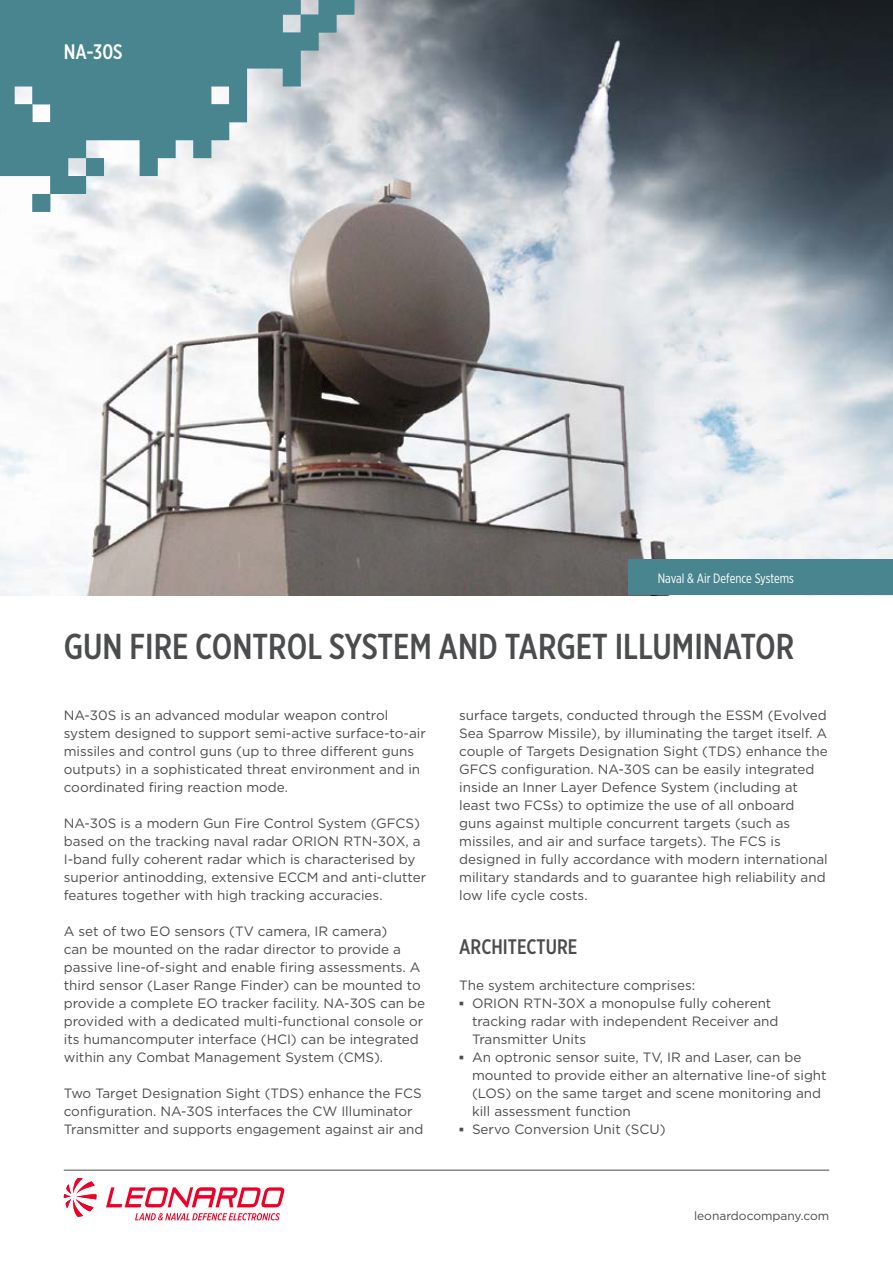
<style>
.page{position:relative;width:893px;height:1263px;background:#fff}
.page>*{position:absolute;margin:0;border:0;box-sizing:border-box;transform-origin:0 0}
.Title_1_-_24_26{font:500 36px "Gotham X Narrow";color:#4b4c4d}
.Title_2_-_14_18{font:500 21px "Gotham X Narrow";color:#4b4c4d}
.Title_2_-_14_18_whit{font:500 21px "Gotham X Narrow";color:#fff}
.Text_-_9_12{font:13.5px/18px "Gotham";color:#4b4c4d}
.LOB_-_9_11{font:13.5px "Gotham X Narrow";color:#fff}
.Web_-_8_10{font:12px "Gotham";color:#4b4c4d}
.s1{font-family:"Arial";font-weight:700}
</style>
<div class="page">
<img style="left:0;top:0;width:893px;height:595px">
<svg style="left:106px;top:1187px;width:178px;height:20px"></svg>
<svg style="left:64px;top:1178px;width:33px;height:39px"></svg>
<svg style="left:135px;top:1213px;width:145px;height:7px"></svg>
<svg style="left:0;top:0;width:354px;height:212px;background:#85abb1"></svg>
<div style="left:628px;top:560px;width:265px;height:35px;background:#48858e"></div>
<hr style="left:64px;top:1170px;width:765px;height:1px;background:#4b4c4d">
<p class="Title_2_-_14_18_whit" style="left:64px;top:39px;width:60px">NA-30S</p>
<p class="LOB_-_9_11" style="left:658px;top:570px;width:138px">Naval &amp; Air Defence Systems</p>
<p class="Title_1_-_24_26" style="left:64px;top:624px;width:732px">GUN FIRE CONTROL SYSTEM AND TARGET ILLUMINATOR</p>
<p class="Text_-_9_12" style="left:64px;top:706px;width:364px">NA-30S is an advanced modular weapon control system designed to support semi-active surface-to-air missiles and control guns (up to three different guns outputs) in a sophisticated threat environment and in coordinated firing reaction mode.</p>
<p class="Text_-_9_12" style="left:64px;top:814px;width:364px">NA-30S is a modern Gun Fire Control System (GFCS) based on the tracking naval radar ORION RTN-30X, a I-band fully coherent radar which is characterised by superior antinodding, extensive ECCM and anti-clutter features together with high tracking accuracies.</p>
<p class="Text_-_9_12" style="left:64px;top:922px;width:363px">A set of two EO sensors (TV camera, IR camera)<br>can be mounted on the radar director to provide a passive line-of-sight and enable firing assessments. A third sensor (Laser Range Finder) can be mounted to provide a complete EO tracker facility. NA-30S can be provided with a dedicated multi-functional console or its humancomputer interface (HCI) can be integrated within any Combat Management System (CMS).</p>
<p class="Text_-_9_12" style="left:64px;top:1084px;width:359px">Two Target Designation Sight (TDS) enhance the FCS</p>
<p class="Text_-_9_12" style="left:64px;top:1102px;width:361px">configuration. NA-30S interfaces the CW Illuminator<br>Transmitter and supports engagement against air and</p>
<p class="Text_-_9_12" style="left:459px;top:706px;width:370px">surface targets, conducted through the ESSM (Evolved Sea Sparrow Missile), by illuminating the target itself. A couple of Targets Designation Sight (TDS) enhance the GFCS configuration. NA-30S can be easily integrated inside an Inner Layer Defence System (including at least two FCSs) to optimize the use of all onboard guns against multiple concurrent targets (such as missiles, and air and surface targets). The FCS is designed in fully accordance with modern international military standards and to guarantee high reliability and low life cycle costs.</p>
<p class="Title_2_-_14_18" style="left:459px;top:934px;width:120px">ARCHITECTURE</p>
<p class="Text_-_9_12" style="left:459px;top:976px;width:238px">The system architecture comprises:</p>
<p class="Text_-_9_12" style="left:472px;top:994px;width:308px;text-indent:-13px"><span class="s1">▪</span> ORION RTN-30X a monopulse fully coherent tracking radar with independent Receiver and<br>Transmitter Units</p>
<p class="Text_-_9_12" style="left:472px;top:1048px;width:356px;text-indent:-13px"><span class="s1">▪</span> An optronic sensor suite, TV, IR and Laser, can be mounted to provide either an alternative line-of sight (LOS) on the same target and scene monitoring and kill assessment function</p>
<p class="Text_-_9_12" style="left:459px;top:1120px;width:208px"><span class="s1">▪</span> Servo Conversion Unit (SCU)</p>
<p class="Web_-_8_10" style="left:694px;top:1208px;width:137px">leonardocompany.com</p>
</div>
